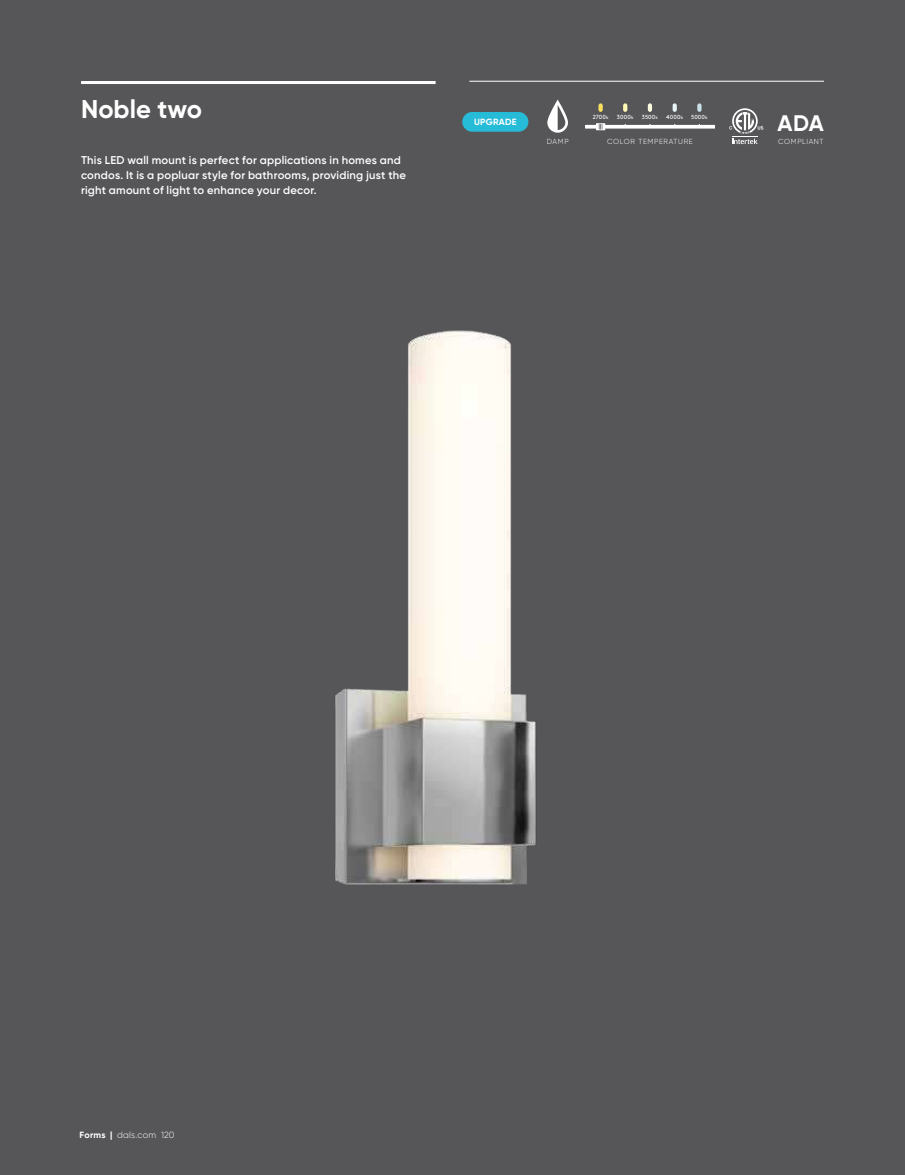
<style>
.page{position:relative;width:905px;height:1175px;background:#fff}
.page>*{position:absolute;margin:0;border:0;box-sizing:border-box;transform-origin:0 0}
.t1{font:700 25.65px "Gilroy";color:#fff}
.t2{font:700 22.5px "Gilroy";color:#fff}
.t3{font:600 11.25px/15px "Gilroy";letter-spacing:.02em;color:#fff}
.t4{font:300 9px "Gilroy";letter-spacing:.02em;color:#fff}
.t5{font:700 9px "Gilroy";letter-spacing:.03em;color:#fff}
.t6{font:300 7.35px "Gilroy";letter-spacing:.08em;color:#fff}
.t7{font:5.85px "Brown";letter-spacing:.025em;color:#fff}
.s1{font-size:4.65px}
.s2{font-weight:700}
</style>
<div class="page">
<div style="left:0;top:0;width:904px;height:1174px;background:#565659"></div>
<hr style="left:81px;top:81px;width:354px;height:3px;background:#fff">
<hr style="left:469px;top:81px;width:355px;height:1px;background:#fff">
<svg style="left:547px;top:100px;width:21px;height:33px"></svg>
<svg style="left:729px;top:108px;width:34px;height:36px"></svg>
<svg style="left:598px;top:103px;width:4px;height:9px"></svg>
<svg style="left:647px;top:103px;width:5px;height:9px"></svg>
<svg style="left:672px;top:103px;width:4px;height:9px"></svg>
<svg style="left:623px;top:103px;width:4px;height:9px"></svg>
<svg style="left:604px;top:125px;width:111px;height:4px"></svg>
<svg style="left:585px;top:125px;width:12px;height:4px"></svg>
<svg style="left:596px;top:123px;width:9px;height:7px"></svg>
<svg style="left:697px;top:103px;width:4px;height:9px"></svg>
<div style="left:462px;top:112px;width:66px;height:20px;background:#26bcd7;border-radius:10px"></div>
<img style="left:335px;top:330px;width:201px;height:555px">
<h1 class="t1" style="left:81px;top:97px;width:122px">Noble two</h1>
<p class="t3" style="left:81px;top:153px;width:326px">This LED wall mount is perfect for applications in homes and condos. It is a popluar style for bathrooms, providing just the right amount of light to enhance your decor.</p>
<p class="t5" style="left:474px;top:118px;width:44px">UPGRADE</p>
<p class="t7" style="left:592px;top:114px;width:17px">2700<span class="s1">k</span></p>
<p class="t7" style="left:617px;top:114px;width:18px">3000<span class="s1">k</span></p>
<p class="t7" style="left:641px;top:114px;width:18px">3500<span class="s1">k</span></p>
<p class="t7" style="left:666px;top:114px;width:18px">4000<span class="s1">k</span></p>
<p class="t7" style="left:691px;top:114px;width:18px">5000<span class="s1">k</span></p>
<h2 class="t2" style="left:777px;top:113px;width:48px">ADA</h2>
<p class="t6" style="left:546px;top:138px;width:23px">DAMP</p>
<p class="t6" style="left:778px;top:138px;width:47px">COMPLIANT</p>
<p class="t6" style="left:607px;top:138px;width:87px">COLOR TEMPERATURE</p>
<p class="t4" style="left:80px;top:1130px;width:96px"><span class="s2">Forms |</span> dals.com 120</p>
</div>
